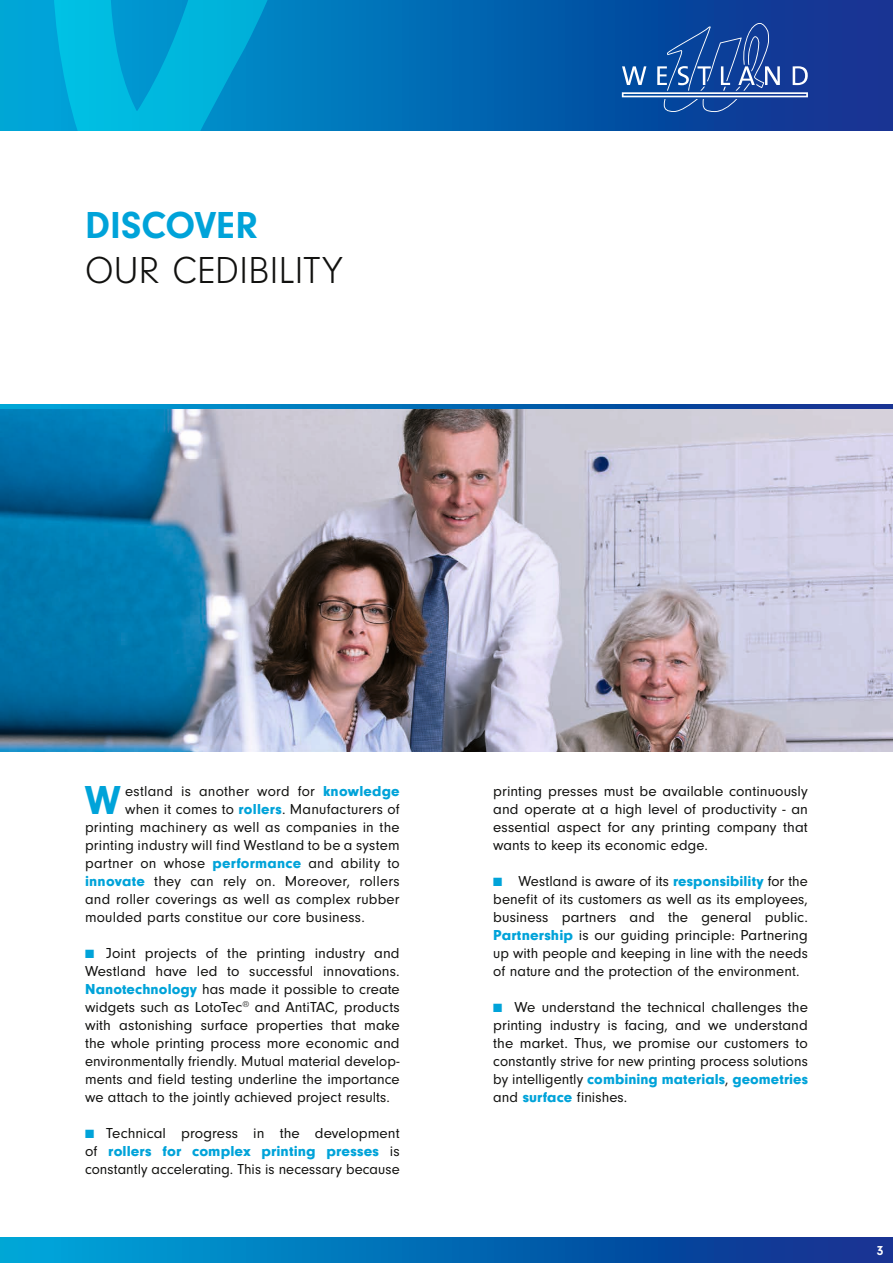
<style>
.page{position:relative;width:893px;height:1263px;background:#fff}
.page>*{position:absolute;margin:0;border:0;box-sizing:border-box;transform-origin:0 0}
.t1{font:700 42px "Neuzeit Gro";color:#00a3d9}
.t2{font:300 39px "Neuzeit Gro";color:#11110f}
.t3{font:700 39px "Neuzeit Gro";letter-spacing:.005em;color:#00a3d9}
.t4{font:15px/18px "Neuzeit Gro";letter-spacing:.005em;color:#11110f;text-align:justify}
.t5{font:700 13.5px "Neuzeit Gro";color:#fff}
.s1{font-weight:900;color:#00a3d9}
.s2{color:#00a3d9}
</style>
<div class="page">
<div style="left:0;top:1237px;width:893px;height:26px;background:linear-gradient(to right,#00a9da,#0e2a8c)"></div>
<svg style="left:1px;top:405px;width:892px;height:4px;background:#0469b3"></svg>
<svg style="left:351px;top:0;width:542px;height:130px;background:#0654a6"></svg>
<svg style="left:0;top:0;width:351px;height:130px;background:#009ed1"></svg>
<svg style="left:622px;top:23px;width:186px;height:89px;background:#2758a6"></svg>
<img style="left:1px;top:409px;width:892px;height:342px">
<svg style="left:0;top:404px;width:1px;height:348px"></svg>
<h2 class="t3" style="left:85px;top:203px;width:175px">DISCOVER</h2>
<h2 class="t2" style="left:85px;top:250px;width:259px">OUR CEDIBILITY</h2>
<h1 class="t1" style="left:85px;top:777px;width:37px">W</h1>
<p class="t4" style="left:125px;top:782px;width:276px">estland is another word for <span class="s1">knowledge</span></p>
<p class="t4" style="left:125px;top:800px;width:276px">when it comes to <span class="s1">rollers</span>. Manufacturers of</p>
<p class="t4" style="left:85px;top:818px;width:316px">printing machinery as well as companies in the</p>
<p class="t4" style="left:85px;top:836px;width:316px">printing industry will find Westland to be a system</p>
<p class="t4" style="left:85px;top:854px;width:316px">partner on whose <span class="s1">performance</span> and ability to</p>
<p class="t4" style="left:85px;top:872px;width:316px"><span class="s1">innovate</span> they can rely on. Moreover, rollers</p>
<p class="t4" style="left:85px;top:890px;width:316px">and roller coverings as well as complex rubber</p>
<p class="t4" style="left:85px;top:908px;width:281px">moulded parts constitue our core business.</p>
<p class="t4" style="left:85px;top:944px;width:316px"><span class="s2">■</span> Joint projects of the printing industry and Westland have led to successful innovations.<br><span class="s1">Nanotechnology</span> has made it possible to create widgets such as LotoTec<sup>®</sup> and AntiTAC, products with astonishing surface properties that make the whole printing process more economic and environmentally friendly. Mutual material develop&shy;ments and field testing underline the importance we attach to the jointly achieved project results.</p>
<p class="t4" style="left:85px;top:1124px;width:316px"><span class="s2">■</span> Technical progress in the development of <span class="s1">rollers for complex printing presses</span> is constantly accelerating. This is necessary because</p>
<p class="t4" style="left:493px;top:782px;width:316px">printing presses must be available continuously and operate at a high level of productivity - an essential aspect for any printing company that wants to keep its economic edge.</p>
<p class="t4" style="left:493px;top:872px;width:316px"><span class="s2">■</span> Westland is aware of its <span class="s1">responsibility</span> for the benefit of its customers as well as its employees, business partners and the general public.<br><span class="s1">Partnership</span> is our guiding principle: Partnering up with people and keeping in line with the needs of nature and the protection of the environment.</p>
<p class="t4" style="left:493px;top:998px;width:316px"><span class="s2">■</span> We understand the technical challenges the printing industry is facing, and we understand the market. Thus, we promise our customers to constantly strive for new printing process solutions by intelligently <span class="s1">combining materials</span>, <span class="s1">geometries </span>and <span class="s1">surface</span> finishes.</p>
<p class="t5" style="left:877px;top:1243px;width:8px">3</p>
</div>
